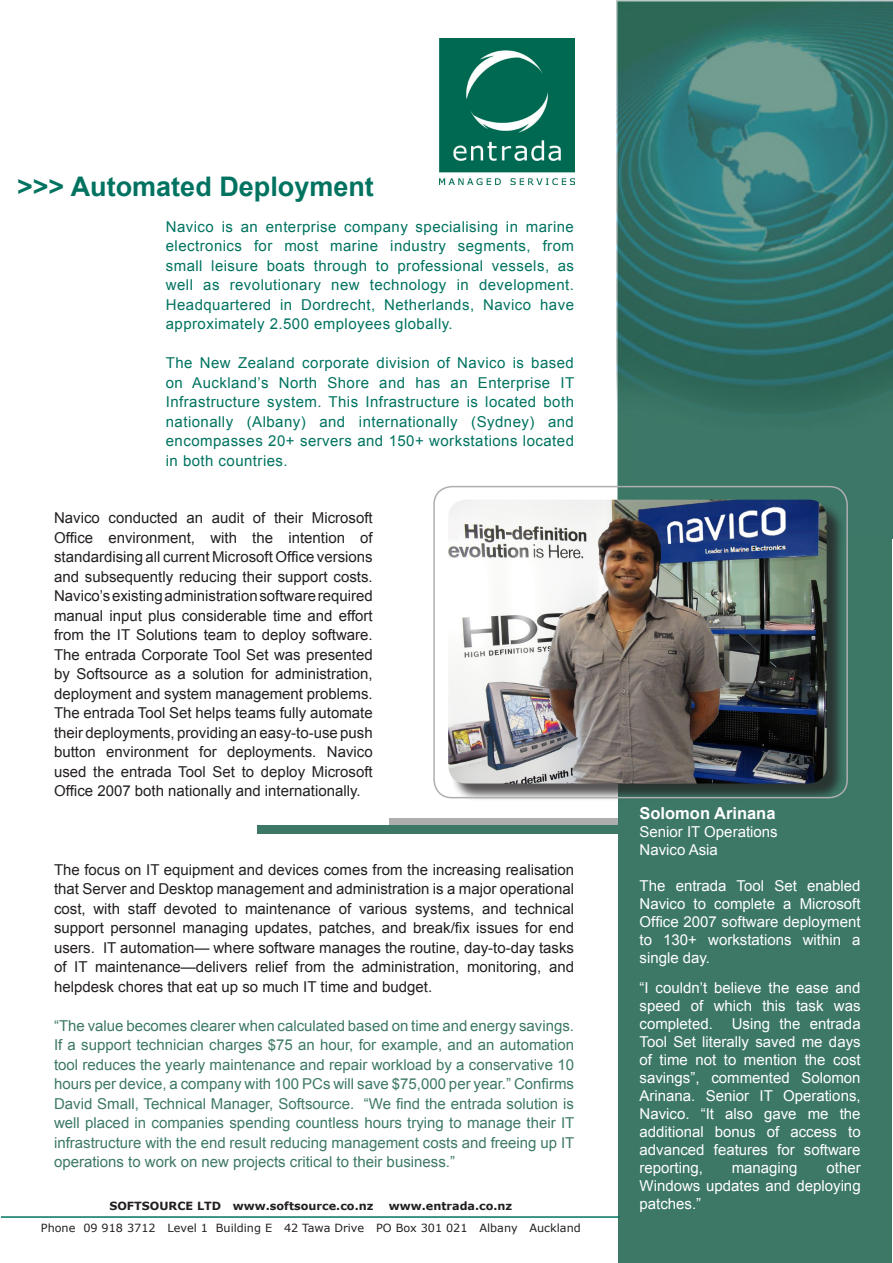
<style>
.page{position:relative;width:893px;height:1263px;background:#fff}
.page>*{position:absolute;margin:0;border:0;box-sizing:border-box;transform-origin:0 0}
.t1{font:700 27px "Arial";color:#007360}
.t2{font:700 16.5px "Arial";color:#fff}
.t3{font:15px/19.5px "Arial";color:#231f20;text-align:justify}
.t4{font:15px/19.5px "Arial";letter-spacing:.03em;color:#007360;text-align:justify}
.t5{font:15px/19.5px "Arial";color:#3d7867;text-align:justify}
.t6{font:15px/18px "Arial";color:#fff;text-align:justify}
.t7{font:11.25px "Verdana";color:#231f20}
.t8{font:700 11.25px "Verdana";color:#231f20}
</style>
<div class="page">
<div style="left:389px;top:818px;width:460px;height:7px;background:#aeaeaf"></div>
<div style="left:618px;top:461px;width:274px;height:801px;background:#3d7867"></div>
<div style="left:257px;top:824px;width:556px;height:9px;background:#3d7867"></div>
<img style="left:617px;top:0;width:276px;height:539px">
<img style="left:439px;top:38px;width:135px;height:147px">
<hr style="left:1px;top:1216px;width:619px;height:2px;background:#007360">
<div style="left:450px;top:502px;width:395px;height:300px;background:#231f20;opacity:.75"></div>
<img style="left:448px;top:500px;width:379px;height:283px">
<div style="left:433px;top:486px;width:415px;height:312px;border:2px solid #aeaeaf;border-radius:18px"></div>
<p class="t1" style="left:17px;top:168px;width:358px">&gt;&gt;&gt; Automated Deployment</p>
<p class="t4" style="left:166px;top:217px;width:410px">Navico is an enterprise company specialising in marine electronics for most marine industry segments, from small leisure boats through to professional vessels, as well as revolutionary new technology in development.<br>Headquartered in Dordrecht, Netherlands, Navico have approximately 2.500 employees globally.</p>
<p class="t4" style="left:166px;top:353px;width:410px">The New Zealand corporate division of Navico is based on Auckland’s North Shore and has an Enterprise IT Infrastructure system. This Infrastructure is located both nationally (Albany) and internationally (Sydney) and encompasses 20+ servers and 150+ workstations located in both countries.</p>
<p class="t3" style="left:54px;top:508px;width:320px">Navico conducted an audit of their Microsoft Office environment, with the intention of standardising all current Microsoft Office versions and subsequently reducing their support costs.<br>Navico’s existing administration software required manual input plus considerable time and effort from the IT Solutions team to deploy software.<br>The entrada Corporate Tool Set was presented by Softsource as a solution for administration, deployment and system management problems.<br>The entrada Tool Set helps teams fully automate their deployments, providing an easy-to-use push button environment for deployments. Navico used the entrada Tool Set to deploy Microsoft Office 2007 both nationally and internationally.</p>
<p class="t3" style="left:54px;top:860px;width:522px">The focus on IT equipment and devices comes from the increasing realisation that Server and Desktop management and administration is a major operational cost, with staff devoted to maintenance of various systems, and technical support personnel managing updates, patches, and break/fix issues for end users. IT automation— where software manages the routine, day-to-day tasks of IT maintenance—delivers relief from the administration, monitoring, and helpdesk chores that eat up so much IT time and budget.</p>
<p class="t5" style="left:54px;top:1016px;width:522px">“The value becomes clearer when calculated based on time and energy savings.<br>If a support technician charges $75 an hour, for example, and an automation tool reduces the yearly maintenance and repair workload by a conservative 10 hours per device, a company with 100 PCs will save $75,000 per year.” Confirms David Small, Technical Manager, Softsource. “We find the entrada solution is well placed in companies spending countless hours trying to manage their IT infrastructure with the end result reducing management costs and freeing up IT operations to work on new projects critical to their business.”</p>
<p class="t2" style="left:639px;top:802px;width:137px">Solomon Arinana</p>
<p class="t6" style="left:639px;top:823px;width:140px">Senior IT Operations</p>
<p class="t6" style="left:639px;top:841px;width:80px">Navico Asia</p>
<p class="t6" style="left:639px;top:877px;width:223px">The entrada Tool Set enabled Navico to complete a Microsoft Office 2007 software deployment to 130+ workstations within a single day.</p>
<p class="t6" style="left:639px;top:979px;width:223px">“I couldn’t believe the ease and speed of which this task was completed.</p>
<p class="t6" style="left:639px;top:1015px;width:223px;text-indent:92px">Using the entrada Tool Set literally saved me days of time not to mention the cost savings”, commented Solomon Arinana. Senior IT Operations, Navico. “It also gave me the additional bonus of access to advanced features for software reporting,</p>
<p class="t6" style="left:639px;top:1159px;width:223px;text-align:right">other<br>Windows updates and deploying</p>
<p class="t6" style="left:732px;top:1159px;width:67px">managing</p>
<p class="t8" style="left:109px;top:1198px;width:266px">SOFTSOURCE LTD www.softsource.co.nz</p>
<p class="t8" style="left:389px;top:1198px;width:125px">www.entrada.co.nz</p>
<p class="t6" style="left:639px;top:1195px;width:63px">patches.”</p>
<p class="t7" style="left:41px;top:1220px;width:541px">Phone 09 918 3712 Level 1 Building E 42 Tawa Drive PO Box 301 021 Albany Auckland</p>
</div>
